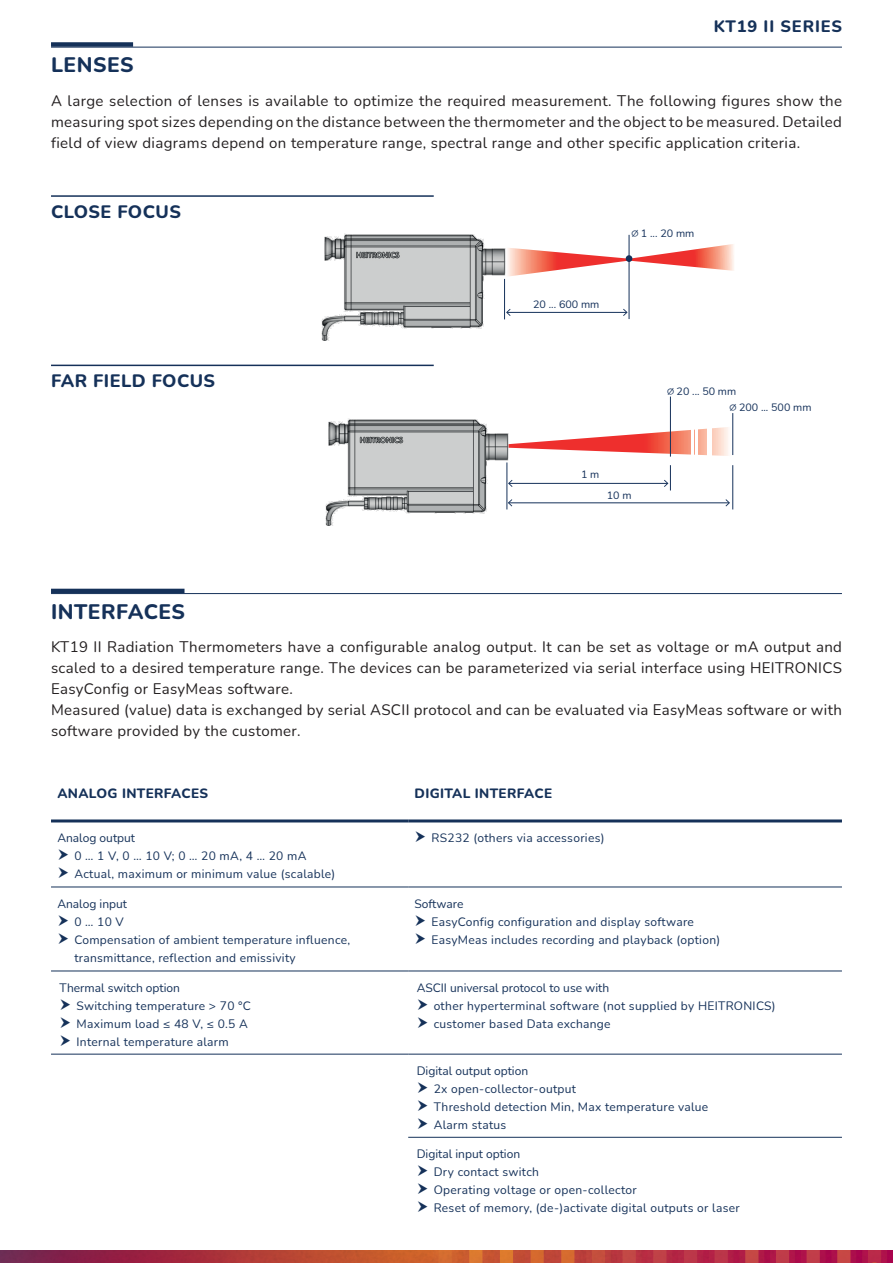
<style>
.page{position:relative;width:893px;height:1263px;background:#fff}
.page>*{position:absolute;margin:0;border:0;box-sizing:border-box;transform-origin:0 0}
.Headlines_H2{font:800 21px "Nunito";letter-spacing:.025em;color:#153159}
.Headlines_H3{font:800 18px "Nunito";letter-spacing:.025em;color:#153159}
.t1{font:800 16.5px "Nunito";letter-spacing:.05em;color:#153159}
.Fließtext{font:15px/21px "Nunito";letter-spacing:.025em;color:#231f20;text-align:justify}
.Headline_Tabelle{font:800 13.5px "Nunito";letter-spacing:.025em;color:#153159}
.Text_Tabelle{font:12px/18px "Nunito";letter-spacing:.025em;color:#153159}
.Text_Tabelle-2{font:12px "Nunito";color:#153159}
.Text_Tabelle-3{font:12px "Nunito";letter-spacing:-.005em;color:#153159}
.t2{font:10.8px "Nunito";color:#15315a}
.t3{font:10.65px/16.5px "Nunito";color:#15315a}
</style>
<div class="page">
<img style="left:0;top:1250px;width:893px;height:13px">
<svg style="left:586px;top:1250px;width:25px;height:13px"></svg>
<svg style="left:617px;top:1250px;width:55px;height:13px"></svg>
<svg style="left:678px;top:1250px;width:25px;height:13px"></svg>
<svg style="left:709px;top:1250px;width:55px;height:13px"></svg>
<svg style="left:770px;top:1250px;width:25px;height:13px"></svg>
<svg style="left:801px;top:1250px;width:55px;height:13px"></svg>
<svg style="left:862px;top:1250px;width:25px;height:13px"></svg>
<svg style="left:433px;top:1250px;width:55px;height:13px"></svg>
<svg style="left:494px;top:1250px;width:25px;height:13px"></svg>
<svg style="left:525px;top:1250px;width:55px;height:13px"></svg>
<div style="left:51px;top:42px;width:82px;height:5px;background:#153159"></div>
<hr style="left:51px;top:47px;width:791px;height:1px;background:#153159">
<hr style="left:51px;top:195px;width:383px;height:2px;background:#153159">
<hr style="left:51px;top:365px;width:383px;height:1px;background:#153159">
<img style="left:321px;top:233px;width:185px;height:108px">
<hr style="left:504px;top:279px;width:1px;height:40px;background:#15315a">
<svg style="left:505px;top:235px;width:229px;height:42px"></svg>
<hr style="left:629px;top:258px;width:1px;height:61px;background:#15315a">
<div style="left:626px;top:255px;width:6px;height:7px;background:#15315a;border-radius:50%"></div>
<hr style="left:507px;top:312px;width:120px;height:1px;background:#15315a">
<svg style="left:506px;top:309px;width:5px;height:7px"></svg>
<svg style="left:623px;top:309px;width:5px;height:7px"></svg>
<svg style="left:510px;top:427px;width:218px;height:29px"></svg>
<img style="left:325px;top:418px;width:185px;height:107px">
<hr style="left:506px;top:462px;width:1px;height:47px;background:#15315a">
<hr style="left:509px;top:483px;width:158px;height:1px;background:#15315a">
<svg style="left:508px;top:480px;width:4px;height:7px"></svg>
<svg style="left:664px;top:465px;width:7px;height:25px"></svg>
<hr style="left:732px;top:465px;width:1px;height:44px;background:#15315a">
<hr style="left:509px;top:502px;width:220px;height:1px;background:#15315a">
<svg style="left:508px;top:499px;width:4px;height:7px"></svg>
<svg style="left:725px;top:499px;width:5px;height:7px"></svg>
<hr style="left:691px;top:425px;width:2px;height:42px;background:#fff">
<hr style="left:696px;top:424px;width:2px;height:42px;background:#fff">
<div style="left:707px;top:423px;width:5px;height:42px;background:#fff"></div>
<hr style="left:670px;top:397px;width:1px;height:60px;background:#15315a">
<hr style="left:732px;top:413px;width:1px;height:42px;background:#15315a">
<hr style="left:51px;top:589px;width:133px;height:4px;background:#153159">
<hr style="left:51px;top:593px;width:791px;height:1px;background:#153159">
<hr style="left:51px;top:819px;width:357px;height:3px;background:#153159">
<hr style="left:51px;top:887px;width:357px;height:1px;background:#153159">
<hr style="left:408px;top:887px;width:434px;height:1px;background:#153159">
<hr style="left:51px;top:970px;width:357px;height:1px;background:#153159">
<hr style="left:408px;top:970px;width:434px;height:1px;background:#153159">
<hr style="left:408px;top:819px;width:434px;height:3px;background:#153159">
<hr style="left:51px;top:1054px;width:357px;height:1px;background:#153159">
<hr style="left:408px;top:1054px;width:434px;height:1px;background:#153159">
<hr style="left:408px;top:1137px;width:434px;height:1px;background:#153159">
<p class="t1" style="left:714px;top:14px;width:130px">KT19 II SERIES</p>
<p class="Headlines_H2" style="left:51px;top:50px;width:84px">LENSES</p>
<p class="Fließtext" style="left:51px;top:90px;width:792px">A large selection of lenses is available to optimize the required measurement. The following figures show the measuring spot sizes depending on the distance between the thermometer and the object to be measured. Detailed field of view diagrams depend on temperature range, spectral range and other specific application criteria.</p>
<p class="Headlines_H3" style="left:51px;top:199px;width:131px">CLOSE FOCUS</p>
<p class="Headlines_H3" style="left:51px;top:368px;width:166px">FAR FIELD FOCUS</p>
<p class="t2" style="left:533px;top:296px;width:68px">20 ... 600 mm</p>
<p class="t2" style="left:632px;top:225px;width:64px">∅ 1 ... 20 mm</p>
<p class="t3" style="left:581px;top:465px;width:20px">1 m</p>
<p class="t3" style="left:607px;top:486px;width:26px">10 m</p>
<p class="t3" style="left:730px;top:382px;width:83px;text-indent:-62px">∅ 20 ... 50 mm<br>∅ 200 ... 500 mm</p>
<p class="Headlines_H2" style="left:51px;top:596px;width:136px">INTERFACES</p>
<p class="Fließtext" style="left:51px;top:636px;width:792px">KT19 II Radiation Thermometers have a configurable analog output. It can be set as voltage or mA output and scaled to a desired temperature range. The devices can be parameterized via serial interface using HEITRONICS EasyConfig or EasyMeas software.</p>
<p class="Fließtext" style="left:51px;top:699px;width:792px">Measured (value) data is exchanged by serial ASCII protocol and can be evaluated via EasyMeas software or with software provided by the customer.</p>
<p class="Headline_Tabelle" style="left:57px;top:784px;width:152px">ANALOG INTERFACES</p>
<p class="Headline_Tabelle" style="left:415px;top:784px;width:139px">DIGITAL INTERFACE</p>
<p class="Text_Tabelle-2" style="left:57px;top:829px;width:79px">Analog output</p>
<p class="Text_Tabelle" style="left:74px;top:846px;width:234px">0 … 1 V, 0 … 10 V; 0 … 20 mA, 4 … 20 mA</p>
<p class="Text_Tabelle" style="left:74px;top:864px;width:262px">Actual, maximum or minimum value (scalable)</p>
<p class="Text_Tabelle" style="left:432px;top:828px;width:174px">RS232 (others via accessories)</p>
<p class="Text_Tabelle-2" style="left:57px;top:895px;width:71px">Analog input</p>
<p class="Text_Tabelle" style="left:74px;top:912px;width:51px">0 … 10 V</p>
<p class="Text_Tabelle" style="left:74px;top:930px;width:277px">Compensation of ambient temperature influence, transmittance, reflection and emissivity</p>
<p class="Text_Tabelle-2" style="left:60px;top:979px;width:122px">Thermal switch option</p>
<p class="Text_Tabelle" style="left:77px;top:996px;width:176px">Switching temperature &gt; 70 °C</p>
<p class="Text_Tabelle" style="left:77px;top:1014px;width:173px">Maximum load ≤ 48 V, ≤ 0.5 A</p>
<p class="Text_Tabelle" style="left:77px;top:1032px;width:154px">Internal temperature alarm</p>
<p class="Text_Tabelle-3" style="left:415px;top:895px;width:50px">Software</p>
<p class="Text_Tabelle" style="left:432px;top:912px;width:264px">EasyConfig configuration and display software</p>
<p class="Text_Tabelle" style="left:432px;top:930px;width:290px">EasyMeas includes recording and playback (option)</p>
<p class="Text_Tabelle-2" style="left:417px;top:979px;width:194px">ASCII universal protocol to use with</p>
<p class="Text_Tabelle" style="left:434px;top:996px;width:343px">other hyperterminal software (not supplied by HEITRONICS)</p>
<p class="Text_Tabelle" style="left:434px;top:1014px;width:178px">customer based Data exchange</p>
<p class="Text_Tabelle-2" style="left:417px;top:1062px;width:113px">Digital output option</p>
<p class="Text_Tabelle" style="left:434px;top:1079px;width:144px">2x open-collector-output</p>
<p class="Text_Tabelle" style="left:434px;top:1097px;width:276px">Threshold detection Min, Max temperature value</p>
<p class="Text_Tabelle" style="left:434px;top:1115px;width:74px">Alarm status</p>
<p class="Text_Tabelle-2" style="left:417px;top:1145px;width:105px">Digital input option</p>
<p class="Text_Tabelle" style="left:434px;top:1162px;width:107px">Dry contact switch</p>
<p class="Text_Tabelle" style="left:434px;top:1180px;width:205px">Operating voltage or open-collector</p>
<p class="Text_Tabelle" style="left:434px;top:1198px;width:308px">Reset of memory, (de-)activate digital outputs or laser</p>
</div>
